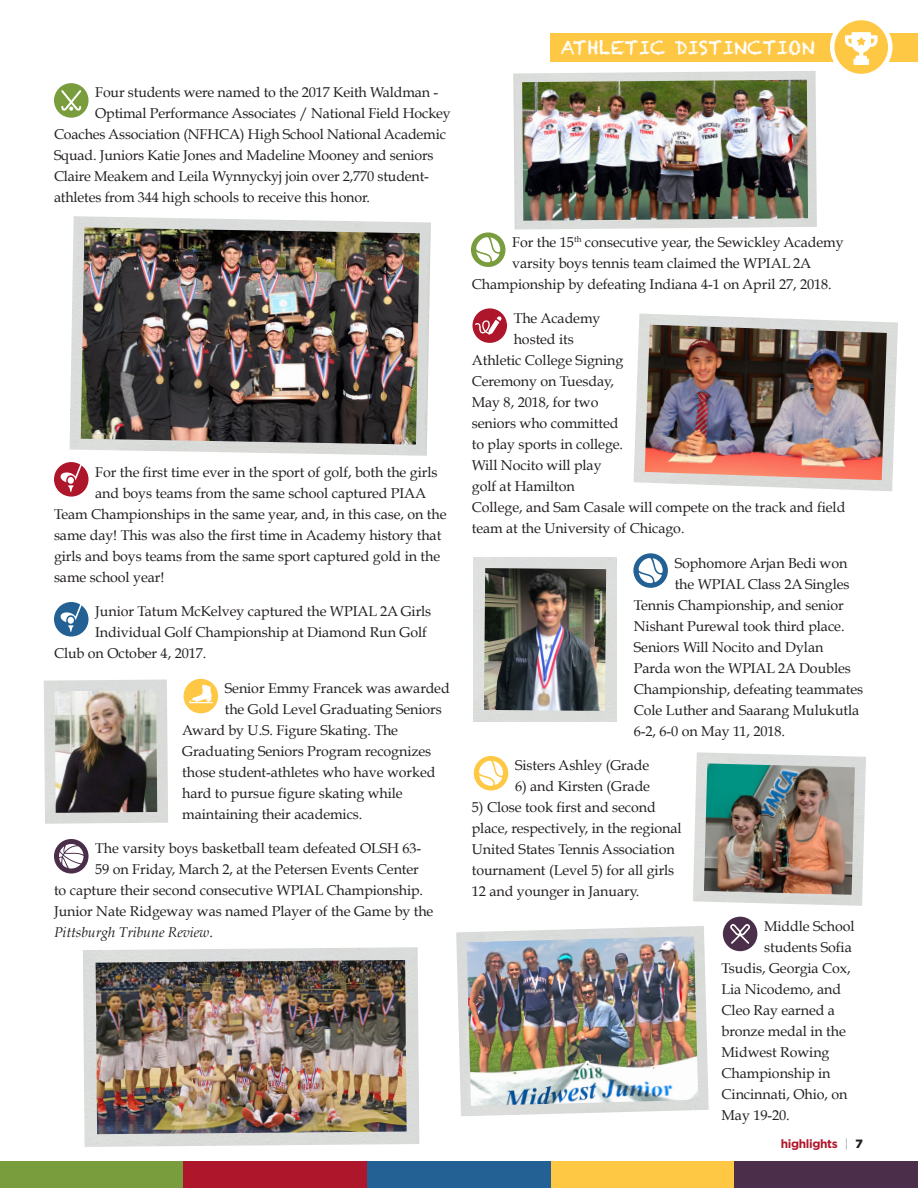
<style>
.page{position:relative;width:918px;height:1188px;background:#fff}
.page>*{position:absolute;margin:0;border:0;box-sizing:border-box;transform-origin:0 0}
.t1{font:18.75px "Chalkduster";color:#fff}
.Body_copy{font:14.25px/21px "Book Antiqua";letter-spacing:-.005em;color:#231f20}
.Body_copy-2{font:italic 14.25px "Book Antiqua";letter-spacing:-.005em;color:#231f20}
.t2{font:700 12px "Gotham";letter-spacing:-.03em;color:#ae172b}
.s1{font-style:normal}
.s2{font-weight:400;color:#9eacaa}
.s3{font-weight:900;color:#231f20}
</style>
<div class="page">
<div style="left:0;top:1161px;width:184px;height:27px;background:#799c3d"></div>
<div style="left:184px;top:1161px;width:183px;height:27px;background:#ae172b"></div>
<div style="left:367px;top:1161px;width:184px;height:27px;background:#236194"></div>
<div style="left:551px;top:1161px;width:183px;height:27px;background:#fec844"></div>
<div style="left:734px;top:1161px;width:184px;height:27px;background:#4b2e49"></div>
<img style="left:44px;top:680px;width:124px;height:144px">
<img style="left:55px;top:690px;width:102px;height:123px">
<img style="left:70px;top:216px;width:361px;height:240px">
<img style="left:81px;top:227px;width:339px;height:218px">
<img style="left:83px;top:947px;width:336px;height:200px">
<img style="left:96px;top:960px;width:311px;height:174px">
<img style="left:634px;top:314px;width:264px;height:177px">
<img style="left:645px;top:325px;width:242px;height:155px">
<img style="left:513px;top:71px;width:304px;height:159px">
<img style="left:522px;top:80px;width:286px;height:141px">
<img style="left:484px;top:568px;width:122px;height:143px">
<img style="left:693px;top:752px;width:173px;height:154px">
<img style="left:704px;top:763px;width:151px;height:132px">
<img style="left:456px;top:926px;width:253px;height:190px">
<img style="left:467px;top:936px;width:231px;height:170px">
<div style="left:54px;top:83px;width:35px;height:35px;background:#799c3d;border-radius:50%"></div>
<svg style="left:61px;top:90px;width:20px;height:21px"></svg>
<div style="left:184px;top:679px;width:34px;height:34px;background:#fec844;border-radius:50%"></div>
<svg style="left:189px;top:685px;width:24px;height:18px"></svg>
<div style="left:54px;top:462px;width:35px;height:35px;background:#ae172b;border-radius:50%"></div>
<svg style="left:60px;top:463px;width:22px;height:29px"></svg>
<svg style="left:54px;top:839px;width:35px;height:35px"></svg>
<svg style="left:59px;top:844px;width:25px;height:25px"></svg>
<div style="left:473px;top:308px;width:34px;height:35px;background:#ae172b;border-radius:50%"></div>
<svg style="left:475px;top:316px;width:26px;height:19px"></svg>
<svg style="left:633px;top:553px;width:35px;height:35px"></svg>
<svg style="left:639px;top:558px;width:24px;height:25px"></svg>
<div style="left:474px;top:756px;width:34px;height:34px;background:#fec844;border-radius:50%"></div>
<svg style="left:479px;top:761px;width:24px;height:25px"></svg>
<div style="left:471px;top:232px;width:34px;height:35px;background:#799c3d;border-radius:50%"></div>
<svg style="left:476px;top:237px;width:24px;height:26px"></svg>
<div style="left:54px;top:602px;width:35px;height:35px;background:#236194;border-radius:50%"></div>
<svg style="left:60px;top:603px;width:22px;height:29px"></svg>
<div style="left:723px;top:917px;width:34px;height:34px;background:#4b2e49;border-radius:50%"></div>
<svg style="left:730px;top:924px;width:20px;height:20px"></svg>
<div style="left:551px;top:33px;width:367px;height:28px;background:#fec844"></div>
<svg style="left:832px;top:18px;width:58px;height:58px"></svg>
<div style="left:830px;top:16px;width:63px;height:62px;border:4px solid #fff;border-radius:50%"></div>
<svg style="left:845px;top:32px;width:33px;height:33px"></svg>
<p class="Body_copy" style="left:95px;top:81px;width:344px">Four students were named to the 2017 Keith Waldman -</p>
<p class="Body_copy" style="left:95px;top:102px;width:357px">Optimal Performance Associates / National Field Hockey</p>
<p class="Body_copy" style="left:54px;top:123px;width:394px">Coaches Association (NFHCA) High School National Academic</p>
<p class="Body_copy" style="left:54px;top:144px;width:381px">Squad. Juniors Katie Jones and Madeline Mooney and seniors</p>
<p class="Body_copy" style="left:54px;top:165px;width:377px">Claire Meakem and Leila Wynnyckyj join over 2,770 student-</p>
<p class="Body_copy" style="left:54px;top:186px;width:318px">athletes from 344 high schools to receive this honor.</p>
<p class="Body_copy" style="left:95px;top:462px;width:344px">For the first time ever in the sport of golf, both the girls</p>
<p class="Body_copy" style="left:95px;top:483px;width:332px">and boys teams from the same school captured PIAA</p>
<p class="Body_copy" style="left:54px;top:504px;width:394px">Team Championships in the same year, and, in this case, on the</p>
<p class="Body_copy" style="left:54px;top:525px;width:389px">same day! This was also the first time in Academy history that</p>
<p class="Body_copy" style="left:54px;top:546px;width:388px">girls and boys teams from the same sport captured gold in the</p>
<p class="Body_copy" style="left:54px;top:567px;width:112px">same school year!</p>
<p class="Body_copy" style="left:95px;top:601px;width:338px">Junior Tatum McKelvey captured the WPIAL 2A Girls</p>
<p class="Body_copy" style="left:95px;top:622px;width:333px">Individual Golf Championship at Diamond Run Golf</p>
<p class="Body_copy" style="left:54px;top:643px;width:154px">Club on October 4, 2017.</p>
<p class="Body_copy" style="left:225px;top:678px;width:226px">Senior Emmy Francek was awarded</p>
<p class="Body_copy" style="left:225px;top:699px;width:219px">the Gold Level Graduating Seniors</p>
<p class="Body_copy" style="left:182px;top:720px;width:217px">Award by U.S. Figure Skating. The</p>
<p class="Body_copy" style="left:182px;top:741px;width:251px">Graduating Seniors Program recognizes</p>
<p class="Body_copy" style="left:182px;top:762px;width:255px">those student-athletes who have worked</p>
<p class="Body_copy" style="left:182px;top:783px;width:222px">hard to pursue figure skating while</p>
<p class="Body_copy" style="left:182px;top:804px;width:182px">maintaining their academics.</p>
<p class="Body_copy" style="left:95px;top:838px;width:328px">The varsity boys basketball team defeated OLSH 63-</p>
<p class="Body_copy" style="left:95px;top:859px;width:325px">59 on Friday, March 2, at the Petersen Events Center</p>
<p class="Body_copy" style="left:54px;top:880px;width:371px">to capture their second consecutive WPIAL Championship.</p>
<p class="Body_copy" style="left:54px;top:901px;width:381px">Junior Nate Ridgeway was named Player of the Game by the</p>
<p class="Body_copy-2" style="left:54px;top:924px;width:161px">Pittsburgh Tribune Review<span class="s1">.</span></p>
<p class="t1" style="left:561px;top:37px;width:256px">ATHLETIC DISTINCTION</p>
<p class="Body_copy" style="left:512px;top:232px;width:333px">For the 15<sup>th</sup> consecutive year, the Sewickley Academy</p>
<p class="Body_copy" style="left:512px;top:253px;width:301px">varsity boys tennis team claimed the WPIAL 2A</p>
<p class="Body_copy" style="left:472px;top:274px;width:362px">Championship by defeating Indiana 4-1 on April 27, 2018.</p>
<p class="Body_copy" style="left:514px;top:308px;width:88px">The Academy</p>
<p class="Body_copy" style="left:514px;top:329px;width:62px">hosted its</p>
<p class="Body_copy" style="left:472px;top:350px;width:153px">Athletic College Signing</p>
<p class="Body_copy" style="left:472px;top:371px;width:144px">Ceremony on Tuesday,</p>
<p class="Body_copy" style="left:472px;top:392px;width:128px">May 8, 2018, for two</p>
<p class="Body_copy" style="left:472px;top:413px;width:148px">seniors who committed</p>
<p class="Body_copy" style="left:472px;top:434px;width:153px">to play sports in college.</p>
<p class="Body_copy" style="left:472px;top:455px;width:131px">Will Nocito will play</p>
<p class="Body_copy" style="left:472px;top:476px;width:104px">golf at Hamilton</p>
<p class="Body_copy" style="left:472px;top:497px;width:375px">College, and Sam Casale will compete on the track and field</p>
<p class="Body_copy" style="left:472px;top:518px;width:214px">team at the University of Chicago.</p>
<p class="Body_copy" style="left:675px;top:553px;width:174px">Sophomore Arjan Bedi won</p>
<p class="Body_copy" style="left:675px;top:574px;width:176px">the WPIAL Class 2A Singles</p>
<p class="Body_copy" style="left:634px;top:595px;width:211px">Tennis Championship, and senior</p>
<p class="Body_copy" style="left:634px;top:616px;width:212px">Nishant Purewal took third place.</p>
<p class="Body_copy" style="left:634px;top:637px;width:191px">Seniors Will Nocito and Dylan</p>
<p class="Body_copy" style="left:634px;top:658px;width:219px">Parda won the WPIAL 2A Doubles</p>
<p class="Body_copy" style="left:634px;top:679px;width:231px">Championship, defeating teammates</p>
<p class="Body_copy" style="left:634px;top:700px;width:227px">Cole Luther and Saarang Mulukutla</p>
<p class="Body_copy" style="left:634px;top:721px;width:153px">6-2, 6-0 on May 11, 2018.</p>
<p class="Body_copy" style="left:515px;top:755px;width:136px">Sisters Ashley (Grade</p>
<p class="Body_copy" style="left:515px;top:776px;width:137px">6) and Kirsten (Grade</p>
<p class="Body_copy" style="left:472px;top:797px;width:211px">5) Close took first and second place, respectively, in the regional<br>United States Tennis Association tournament (Level 5) for all girls<br>12 and younger in January.</p>
<p class="Body_copy" style="left:764px;top:916px;width:92px">Middle School</p>
<p class="Body_copy" style="left:764px;top:937px;width:89px">students Sofia</p>
<p class="Body_copy" style="left:722px;top:958px;width:131px">Tsudis, Georgia Cox,</p>
<p class="Body_copy" style="left:722px;top:979px;width:121px">Lia Nicodemo, and</p>
<p class="Body_copy" style="left:722px;top:1000px;width:115px">Cleo Ray earned a</p>
<p class="Body_copy" style="left:722px;top:1021px;width:126px">bronze medal in the</p>
<p class="Body_copy" style="left:722px;top:1042px;width:109px">Midwest Rowing</p>
<p class="Body_copy" style="left:722px;top:1063px;width:110px">Championship in</p>
<p class="Body_copy" style="left:722px;top:1084px;width:127px">Cincinnati, Ohio, on</p>
<p class="Body_copy" style="left:722px;top:1105px;width:70px">May 19-20.</p>
<p class="t2" style="left:781px;top:1137px;width:84px">highlights <span class="s2">|</span> <span class="s3">7</span></p>
</div>
